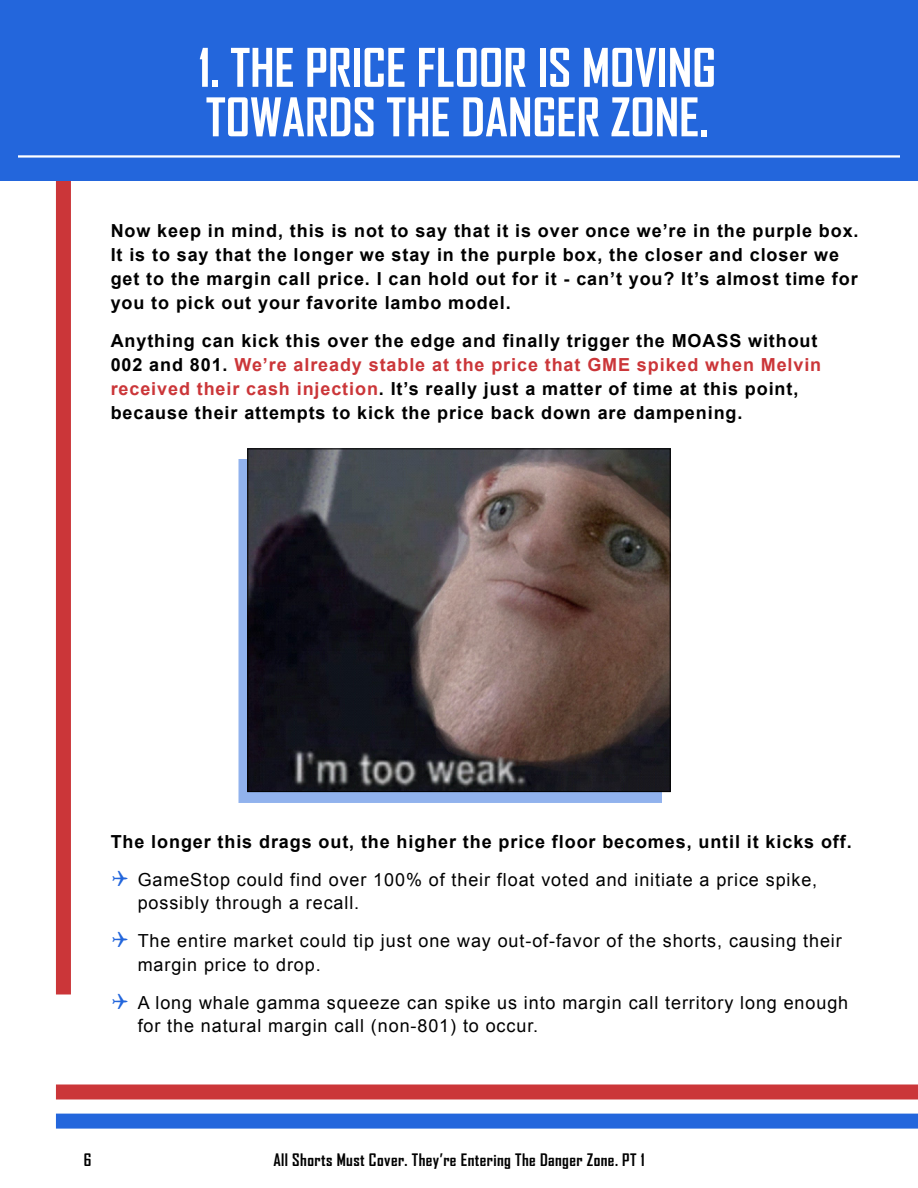
<style>
.page{position:relative;width:918px;height:1188px;background:#fff}
.page>*{position:absolute;margin:0;border:0;box-sizing:border-box;transform-origin:0 0}
.t1{font:700 51px/49.5px "Agency FB";color:#fff}
.t2{font:700 18px/24px "Arial";letter-spacing:.05em;color:#000}
.t3{font:18px/24px "Arial";letter-spacing:.05em;color:#000}
.t4{font:700 16.5px "Agency FB";letter-spacing:.025em;color:#000}
.s1{color:#cb3639}
.s2{color:#2366dc}
</style>
<div class="page">
<div style="left:56px;top:0;width:15px;height:994px;background:#cb3639"></div>
<div style="left:56px;top:1114px;width:862px;height:15px;background:#2366dc"></div>
<div style="left:56px;top:1084px;width:862px;height:16px;background:#cb3639"></div>
<div style="left:0;top:0;width:918px;height:181px;background:#2366dc"></div>
<hr style="left:18px;top:155px;width:882px;height:3px;background:#fff">
<div style="left:239px;top:459px;width:423px;height:344px;background:#2366dc;opacity:.5"></div>
<img style="left:249px;top:450px;width:420px;height:340px">
<div style="left:247px;top:448px;width:424px;height:344px;border:1px solid #000"></div>
<h1 class="t1" style="left:198px;top:43px;width:519px">1. The Price Floor Is Moving<br>Towards The Danger Zone.</h1>
<p class="t2" style="left:111px;top:219px;width:749px">Now keep in mind, this is not to say that it is over once we’re in the purple box.<br>It is to say that the longer we stay in the purple box, the closer and closer we get to the margin call price. I can hold out for it - can’t you? It’s almost time for you to pick out your favorite lambo model.</p>
<p class="t2" style="left:111px;top:329px;width:712px">Anything can kick this over the edge and finally trigger the MOASS without 002 and 801. <span class="s1">We’re already stable at the price that GME spiked when Melvin received their cash injection</span>. It’s really just a matter of time at this point, because their attempts to kick the price back down are dampening.</p>
<p class="t2" style="left:111px;top:830px;width:743px">The longer this drags out, the higher the price floor becomes, until it kicks off.</p>
<p class="t3" style="left:138px;top:867px;width:681px;text-indent:-27px"><span class="s2">✔</span> GameStop could find over 100% of their float voted and initiate a price spike, possibly through a recall.</p>
<p class="t3" style="left:138px;top:929px;width:706px;text-indent:-27px"><span class="s2">✔</span> The entire market could tip just one way out-of-favor of the shorts, causing their margin price to drop.</p>
<p class="t3" style="left:138px;top:990px;width:712px;text-indent:-27px"><span class="s2">✔</span> A long whale gamma squeeze can spike us into margin call territory long enough for the natural margin call (non-801) to occur.</p>
<p class="t4" style="left:84px;top:1150px;width:9px">6</p>
<p class="t4" style="left:273px;top:1150px;width:373px">All Shorts Must Cover. They’re Entering The Danger Zone. PT 1</p>
</div>
